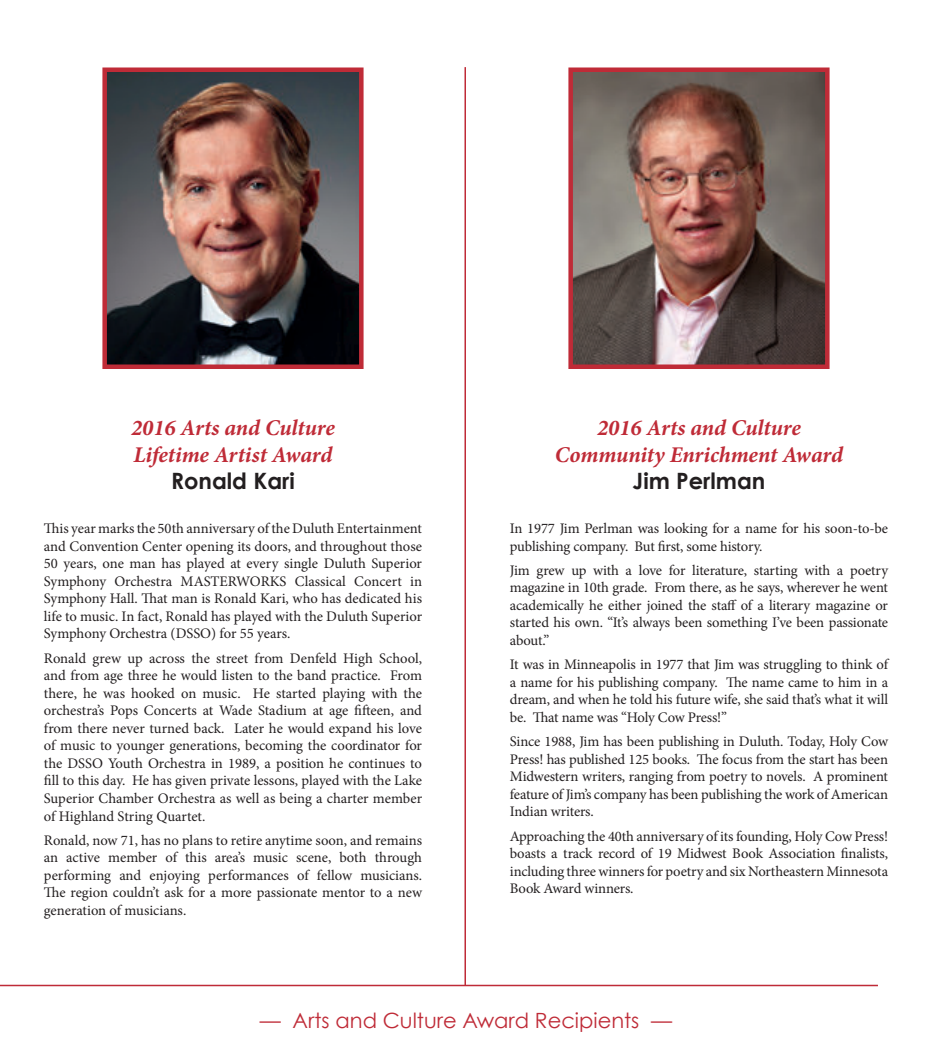
<style>
.page{position:relative;width:932px;height:1053px;background:#fff}
.page>*{position:absolute;margin:0;border:0;box-sizing:border-box;transform-origin:0 0}
.t1{font:italic 700 22.5px/27px "Minion Pro";letter-spacing:-.005em;color:#bf2b37}
.t2{font:700 22.5px "Century Gothic";color:#231f20}
.t3{font:21px "Century Gothic";color:#bf2b37}
.t4{font:14.7px/17.5px "Minion Pro";letter-spacing:-.01em;color:#231f20;text-align:justify}
</style>
<div class="page">
<hr style="left:0;top:985px;width:878px;height:1px;background:#bf2b37">
<img style="left:107px;top:73px;width:251px;height:291px">
<div style="left:102px;top:68px;width:261px;height:301px;border:4px solid #bf2b37"></div>
<img style="left:573px;top:73px;width:251px;height:291px">
<div style="left:568px;top:68px;width:261px;height:301px;border:4px solid #bf2b37"></div>
<hr style="left:464px;top:67px;width:2px;height:919px;background:#bf2b37">
<h1 class="t1" style="left:131px;top:414px;width:205px">2016 Arts and Culture<br>Lifetime Artist Award</h1>
<h1 class="t2" style="left:171px;top:467px;width:125px">Ronald Kari</h1>
<p class="t4" style="left:44px;top:520px;width:380px">This year marks the 50th anniversary of the Duluth Entertainment and Convention Center opening its doors, and throughout those 50 years, one man has played at every single Duluth Superior Symphony Orchestra MASTERWORKS Classical Concert in Symphony Hall. That man is Ronald Kari, who has dedicated his life to music. In fact, Ronald has played with the Duluth Superior Symphony Orchestra (DSSO) for 55 years.</p>
<p class="t4" style="left:44px;top:649px;width:380px">Ronald grew up across the street from Denfeld High School, and from age three he would listen to the band practice. From there, he was hooked on music. He started playing with the orchestra’s Pops Concerts at Wade Stadium at age fifteen, and from there never turned back. Later he would expand his love of music to younger generations, becoming the coordinator for the DSSO Youth Orchestra in 1989, a position he continues to fill to this day. He has given private lessons, played with the Lake Superior Chamber Orchestra as well as being a charter member of Highland String Quartet.</p>
<p class="t4" style="left:44px;top:831px;width:380px">Ronald, now 71, has no plans to retire anytime soon, and remains an active member of this area’s music scene, both through performing and enjoying performances of fellow musicians.<br>The region couldn’t ask for a more passionate mentor to a new generation of musicians.</p>
<h1 class="t1" style="left:555px;top:414px;width:290px;text-align:center">2016 Arts and Culture<br>Community Enrichment Award</h1>
<h1 class="t2" style="left:632px;top:467px;width:134px">Jim Perlman</h1>
<p class="t4" style="left:510px;top:520px;width:379px">In 1977 Jim Perlman was looking for a name for his soon-to-be publishing company. But first, some history.</p>
<p class="t4" style="left:510px;top:561px;width:380px">Jim grew up with a love for literature, starting with a poetry magazine in 10th grade. From there, as he says, wherever he went academically he either joined the staff of a literary magazine or started his own. “It’s always been something I’ve been passionate about.”</p>
<p class="t4" style="left:510px;top:656px;width:380px">It was in Minneapolis in 1977 that Jim was struggling to think of a name for his publishing company. The name came to him in a dream, and when he told his future wife, she said that’s what it will be. That name was “Holy Cow Press!”</p>
<p class="t4" style="left:510px;top:733px;width:380px">Since 1988, Jim has been publishing in Duluth. Today, Holy Cow Press! has published 125 books. The focus from the start has been Midwestern writers, ranging from poetry to novels. A prominent feature of Jim’s company has been publishing the work of American Indian writers.</p>
<p class="t4" style="left:510px;top:827px;width:380px">Approaching the 40th anniversary of its founding, Holy Cow Press! boasts a track record of 19 Midwest Book Association finalists, including three winners for poetry and six Northeastern Minnesota Book Award winners.</p>
<h2 class="t3" style="left:260px;top:1007px;width:413px">— Arts and Culture Award Recipients —</h2>
</div>
